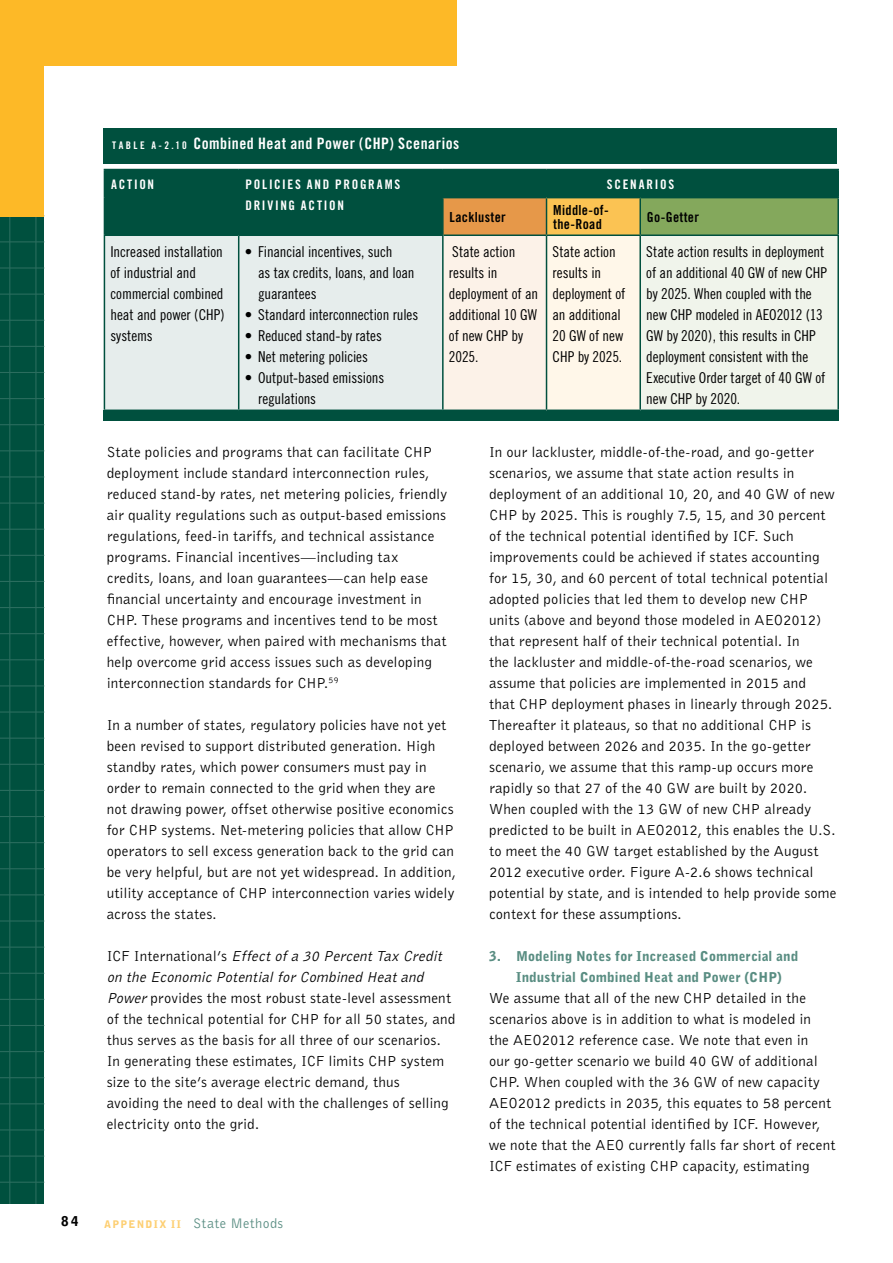
<style>
.page{position:relative;width:893px;height:1263px;background:#fff}
.page>*{position:absolute;margin:0;border:0;box-sizing:border-box;transform-origin:0 0}
.t1{font:15.75px "Trade Gothic Bold Cond Twenty";letter-spacing:.03em;color:#fff}
.t2{font:15px/21px "Bell Gothic BT";letter-spacing:.015em;color:#000}
.t3{font:15px/21px "Trade Gothic Cond Eighteen";letter-spacing:-.005em;color:#000}
.t4{font:14.25px "Bell Gothic BT";letter-spacing:.025em;color:#598d82}
.t5{font:13.8px/13.5px "Trade Gothic Bold Cond Twenty";letter-spacing:.025em;color:#000}
.t6{font:900 13.5px/21px "Bell Gothic BT";letter-spacing:.015em;color:#598d82}
.t7{font:900 13.5px "Bell Gothic";color:#000}
.t8{font:13.2px "Trade Gothic Bold Cond Twenty";letter-spacing:.135em;color:#fff}
.s1{font-size:10.5px}
.s2{font-family:"Trade Gothic Bold Cond Twenty"}
.s3{font-style:italic}
.s4{font-weight:900;font-size:10.5px;color:#fdcf73}
</style>
<div class="page">
<svg style="left:0;top:217px;width:44px;height:987px;background:#035240"></svg>
<div style="left:0;top:60px;width:44px;height:157px;background:#fdb927"></div>
<div style="left:0;top:0;width:457px;height:65px;background:#fdb927"></div>
<div style="left:104px;top:410px;width:735px;height:11px;background:#00503e"></div>
<div style="left:104px;top:129px;width:733px;height:35px;background:#00503e"></div>
<div style="left:105px;top:170px;width:732px;height:64px;background:#00503e"></div>
<div style="left:443px;top:198px;width:103px;height:37px;background:#e69849"></div>
<div style="left:546px;top:198px;width:94px;height:37px;background:#fbc353"></div>
<div style="left:640px;top:198px;width:198px;height:37px;background:#84a85c"></div>
<div style="left:105px;top:236px;width:337px;height:174px;background:#e6edec"></div>
<div style="left:443px;top:235px;width:103px;height:175px;background:#fcf2e8"></div>
<div style="left:546px;top:235px;width:94px;height:175px;background:#fff7e9"></div>
<div style="left:640px;top:235px;width:198px;height:175px;background:#f0f4eb"></div>
<svg style="left:104px;top:170px;width:1px;height:28px"></svg>
<hr style="left:104px;top:198px;width:1px;height:36px;background:#00503e">
<hr style="left:104px;top:169px;width:135px;height:1px;background:#00503e">
<svg style="left:238px;top:170px;width:1px;height:28px"></svg>
<hr style="left:238px;top:198px;width:1px;height:36px;background:#00503e">
<hr style="left:239px;top:169px;width:204px;height:1px;background:#00503e">
<hr style="left:837px;top:170px;width:2px;height:27px;background:#00503e">
<hr style="left:443px;top:169px;width:103px;height:1px;background:#00503e">
<hr style="left:546px;top:169px;width:94px;height:1px;background:#00503e">
<hr style="left:640px;top:169px;width:199px;height:1px;background:#00503e">
<hr style="left:442px;top:170px;width:2px;height:27px;background:#00503e">
<hr style="left:442px;top:197px;width:104px;height:1px;background:#00503e">
<hr style="left:442px;top:198px;width:2px;height:36px;background:#00503e">
<hr style="left:546px;top:198px;width:1px;height:36px;background:#00503e">
<hr style="left:546px;top:197px;width:94px;height:1px;background:#00503e">
<hr style="left:639px;top:198px;width:2px;height:36px;background:#00503e">
<hr style="left:837px;top:198px;width:2px;height:36px;background:#00503e">
<hr style="left:640px;top:197px;width:199px;height:1px;background:#00503e">
<hr style="left:104px;top:236px;width:1px;height:174px;background:#00503e">
<hr style="left:104px;top:234px;width:135px;height:2px;background:#00503e">
<hr style="left:239px;top:234px;width:205px;height:2px;background:#00503e">
<hr style="left:238px;top:236px;width:1px;height:174px;background:#00503e">
<hr style="left:444px;top:234px;width:102px;height:2px;background:#00503e">
<hr style="left:546px;top:236px;width:1px;height:174px;background:#00503e">
<hr style="left:442px;top:236px;width:2px;height:174px;background:#00503e">
<hr style="left:546px;top:234px;width:94px;height:2px;background:#00503e">
<hr style="left:639px;top:236px;width:2px;height:174px;background:#00503e">
<hr style="left:837px;top:236px;width:2px;height:174px;background:#00503e">
<hr style="left:640px;top:234px;width:199px;height:2px;background:#00503e">
<p class="t1" style="left:112px;top:134px;width:349px"><span class="s1">T a b l e A - 2 .10</span> Combined Heat and Power (CHP) Scenarios</p>
<p class="t8" style="left:111px;top:176px;width:36px">ACTION</p>
<p class="t8" style="left:245px;top:176px;width:107px">POLICIES AN D PROGR</p>
<p class="t8" style="left:377px;top:176px;width:25px">AMS</p>
<p class="t8" style="left:245px;top:197px;width:92px">DRIVING ACTION</p>
<p class="t8" style="left:607px;top:176px;width:69px">SCEN ARIO S</p>
<p class="t5" style="left:450px;top:210px;width:58px">Lackluster</p>
<p class="t5" style="left:553px;top:203px;width:57px">Middle-of&shy;the-Road</p>
<p class="t5" style="left:647px;top:210px;width:54px">Go-Getter</p>
<p class="t3" style="left:449px;top:241px;width:91px">State action results in deployment of an additional 10 GW of new CHP by<br>2025.</p>
<p class="t3" style="left:552px;top:241px;width:74px">State action results in deployment of an additional<br>20 GW of new<br>CHP by 2025.</p>
<p class="t3" style="left:646px;top:241px;width:183px">State action results in deployment of an additional 40 GW of new CHP by 2025. When coupled with the new CHP modeled in AEO2012 (13<br>GW by 2020), this results in CHP deployment consistent with the<br>Executive Order target of 40 GW of new CHP by 2020.</p>
<p class="t2" style="left:489px;top:441px;width:349px">In our lackluster, middle-of-the-road, and go-getter scenarios, we assume that state action results in deployment of an additional 10, 20, and 40 GW of new CHP by 2025. This is roughly 7.5, 15, and 30 percent of the technical potential identified by ICF. Such improvements could be achieved if states accounting for 15, 30, and 60 percent of total technical potential adopted policies that led them to develop new CHP units (above and beyond those modeled in AEO2012) that represent half of their technical potential. In<br>the lackluster and middle-of-the-road scenarios, we assume that policies are implemented in 2015 and<br>that CHP deployment phases in linearly through 2025.<br>Thereafter it plateaus, so that no additional CHP is deployed between 2026 and 2035. In the go-getter scenario, we assume that this ramp-up occurs more rapidly so that 27 of the 40 GW are built by 2020.<br>When coupled with the 13 GW of new CHP already predicted to be built in AEO2012, this enables the U.S. to meet the 40 GW target established by the August 2012 executive order. Figure A-2.6 shows technical potential by state, and is intended to help provide some context for these assumptions.</p>
<p class="t6" style="left:516px;top:945px;width:284px;text-indent:-27px">3. Modeling N otes for Increased Commercial and<br>Industrial Combined H eat and Power (CHP</p>
<p class="t3" style="left:110px;top:241px;width:116px">Increased installation of industrial and commercial combined heat and power (CHP) systems</p>
<p class="t3" style="left:258px;top:241px;width:158px;text-indent:-13px"><span class="s2">•</span> Financial incentives, such<br>as tax credits, loans, and loan guarantees</p>
<p class="t3" style="left:245px;top:304px;width:175px"><span class="s2">•</span> Standard interconnection rules</p>
<p class="t3" style="left:245px;top:325px;width:139px"><span class="s2">•</span> Reduced stand-by rates</p>
<p class="t3" style="left:245px;top:346px;width:125px"><span class="s2">•</span> Net metering policies</p>
<p class="t3" style="left:258px;top:367px;width:128px;text-indent:-13px"><span class="s2">•</span> Output-based emissions regulations</p>
<p class="t2" style="left:107px;top:441px;width:342px">State policies and programs that can facilitate CHP deployment include standard interconnection rules, reduced stand-by rates, net metering policies, friendly air quality regulations such as output-based emissions regulations, feed-in tariffs, and technical assistance programs. Financial incentives—including tax credits, loans, and loan guarantees—can help ease financial uncertainty and encourage investment in CHP. These programs and incentives tend to be most effective, however, when paired with mechanisms that help overcome grid access issues such as developing interconnection standards for CHP.<sup>59</sup></p>
<p class="t2" style="left:107px;top:714px;width:351px">In a number of states, regulatory policies have not yet been revised to support distributed generation. High standby rates, which power consumers must pay in order to remain connected to the grid when they are not drawing power, offset otherwise positive economics for CHP systems. Net-metering policies that allow CHP operators to sell excess generation back to the grid can be very helpful, but are not yet widespread. In addition, utility acceptance of CHP interconnection varies widely across the states.</p>
<p class="t2" style="left:107px;top:945px;width:350px">I C F I n t e r n a t i o n a l ’ s <span class="s3">Effectofa 30 PercentTax Credit on theEconomicPotentialforCombined Heatand Power</span>provides the most robust state-level assessment of the technical potential for CHP for all 50 states, and thus serves as the basis for all three of our scenarios.<br>In generating these estimates, ICF limits CHP system size to the site’s average electric demand, thus avoiding the need to deal with the challenges of selling electricity onto the grid.</p>
<p class="t6" style="left:777px;top:966px;width:6px">)</p>
<p class="t2" style="left:489px;top:987px;width:348px">We assume that all of the new CHP detailed in the scenarios above is in addition to what is modeled in<br>the AEO2012 reference case. We note that even in<br>our go-getter scenario we build 40 GW of additional CHP. When coupled with the 36 GW of new capacity AEO2012 predicts in 2035, this equates to 58 percent of the technical potential identified by ICF. However, we note that the AEO currently falls far short of recent ICF estimates of existing CHP capacity, estimating</p>
<p class="t7" style="left:61px;top:1213px;width:19px">84</p>
<p class="t4" style="left:104px;top:1215px;width:180px"><span class="s4">Appendix II</span> State Methods</p>
</div>
